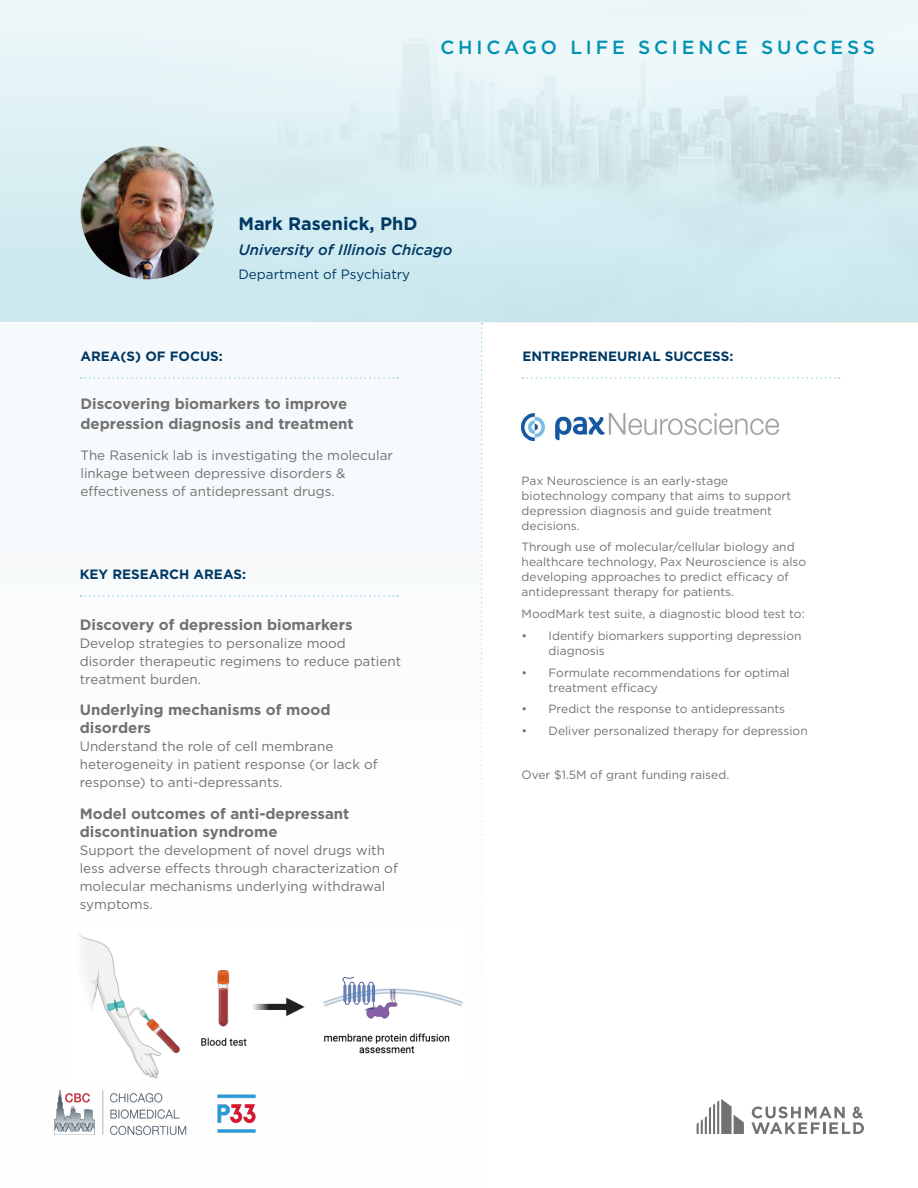
<style>
.page{position:relative;width:918px;height:1188px;background:#fff}
.page>*{position:absolute;margin:0;border:0;box-sizing:border-box;transform-origin:0 0}
.t1{font:500 19.05px "Gotham";letter-spacing:.2em;color:#0092b3}
.t2{font:700 18px "Gotham";color:#003864}
.t3{font:700 15px/18px "Gotham";color:#717271}
.t4{font:italic 500 15px "Gotham";color:#003864}
.t5{font:13.5px/18px "Gotham";color:#717271}
.t6{font:700 13.5px "Gotham";color:#003864}
.t7{font:13.5px "Gotham";color:#003864}
.t8{font:12px/15px "Gotham";color:#717271}
</style>
<div class="page">
<svg style="left:522px;top:377px;width:318px;height:2px"></svg>
<svg style="left:0;top:0;width:918px;height:322px;background:#daeef2"></svg>
<div style="left:0;top:323px;width:482px;height:865px;background:#f7fafc"></div>
<svg style="left:481px;top:323px;width:2px;height:610px"></svg>
<img style="left:81px;top:146px;width:133px;height:133px;border-radius:65px">
<svg style="left:81px;top:377px;width:317px;height:2px"></svg>
<svg style="left:81px;top:595px;width:317px;height:2px"></svg>
<img style="left:78px;top:933px;width:385px;height:146px">
<img style="left:522px;top:413px;width:256px;height:28px">
<svg style="left:697px;top:1099px;width:47px;height:35px"></svg>
<svg style="left:751px;top:1106px;width:113px;height:28px"></svg>
<img style="left:54px;top:1090px;width:132px;height:45px">
<img style="left:217px;top:1094px;width:39px;height:39px">
<p class="t1" style="left:440px;top:35px;width:436px">CHICAGO LIFE SCIENCE SUCCESS</p>
<p class="t2" style="left:238px;top:211px;width:181px">Mark Rasenick, PhD</p>
<p class="t4" style="left:238px;top:239px;width:216px">University of Illinois Chicago</p>
<p class="t7" style="left:238px;top:266px;width:173px">Department of Psychiatry</p>
<p class="t6" style="left:81px;top:347px;width:144px">AREA(S) OF FOCUS:</p>
<p class="t3" style="left:81px;top:394px;width:275px;line-height:19.5px">Discovering biomarkers to improve depression diagnosis and treatment</p>
<p class="t5" style="left:81px;top:446px;width:314px">The Rasenick lab is investigating the molecular linkage between depressive disorders &amp; effectiveness of antidepressant drugs.</p>
<p class="t6" style="left:80px;top:565px;width:168px">KEY RESEARCH AREAS:</p>
<p class="t3" style="left:80px;top:616px;width:274px">Discovery of depression biomarkers</p>
<p class="t5" style="left:80px;top:634px;width:323px">Develop strategies to personalize mood disorder therapeutic regimens to reduce patient treatment burden.</p>
<p class="t3" style="left:80px;top:701px;width:252px">Underlying mechanisms of mood disorders</p>
<p class="t5" style="left:80px;top:737px;width:300px">Understand the role of cell membrane heterogeneity in patient response (or lack of response) to anti-depressants.</p>
<p class="t3" style="left:80px;top:805px;width:271px">Model outcomes of anti-depressant discontinuation syndrome</p>
<p class="t5" style="left:80px;top:841px;width:320px">Support the development of novel drugs with less adverse effects through characterization of molecular mechanisms underlying withdrawal symptoms.</p>
<p class="t6" style="left:522px;top:347px;width:213px">ENTREPRENEURIAL SUCCESS:</p>
<p class="t8" style="left:522px;top:473px;width:271px">Pax Neuroscience is an early-stage biotechnology company that aims to support depression diagnosis and guide treatment decisions.</p>
<p class="t8" style="left:522px;top:539px;width:286px">Through use of molecular/cellular biology and healthcare technology, Pax Neuroscience is also developing approaches to predict efficacy of antidepressant therapy for patients.</p>
<p class="t8" style="left:522px;top:606px;width:285px">MoodMark test suite, a diagnostic blood test to:</p>
<p class="t8" style="left:549px;top:628px;width:254px;text-indent:-27px">• Identify biomarkers supporting depression diagnosis</p>
<p class="t8" style="left:549px;top:665px;width:243px;text-indent:-27px">• Formulate recommendations for optimal treatment efficacy</p>
<p class="t8" style="left:522px;top:701px;width:265px">• Predict the response to antidepressants</p>
<p class="t8" style="left:522px;top:723px;width:288px">• Deliver personalized therapy for depression</p>
<p class="t8" style="left:522px;top:767px;width:209px">Over $1.5M of grant funding raised.</p>
</div>
